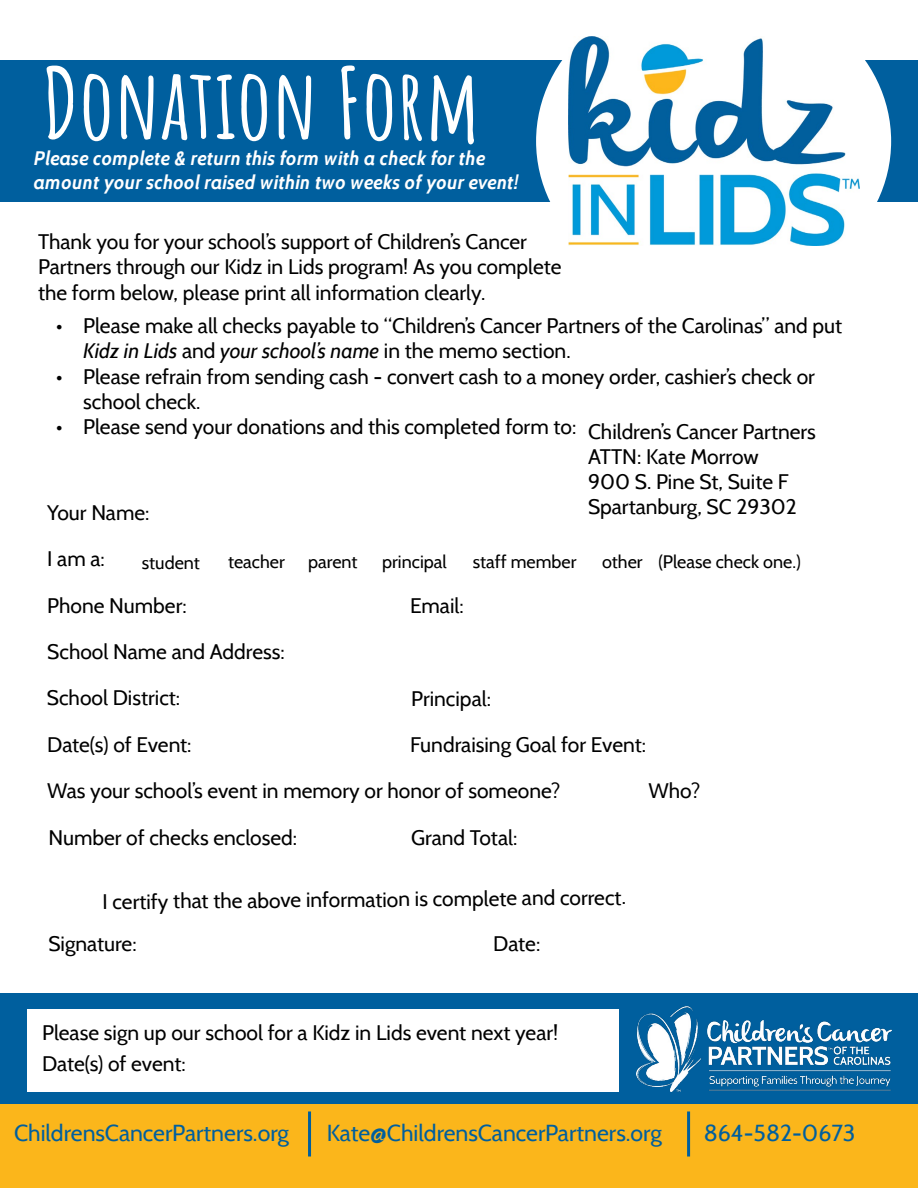
<style>
.page{position:relative;width:918px;height:1188px;background:#fff}
.page>*{position:absolute;margin:0;border:0;box-sizing:border-box;transform-origin:0 0}
.t1{font:700 97.35px "Amatic SC";color:#fff}
.t2{font:23.1px "Cabin";color:#005f9e}
.t3{font:21px/25.2px "Cabin";color:#000}
.t4{font:italic 700 19.5px/23.4px "Cabin";color:#fff}
.t5{font:18px "Cabin";color:#000}
.s1{font-style:italic}
</style>
<div class="page">
<div style="left:0;top:1104px;width:918px;height:84px;background:#fbb61b"></div>
<div style="left:0;top:61px;width:918px;height:141px;background:#005f9e"></div>
<svg style="left:536px;top:36px;width:355px;height:210px;fill:#fff"></svg>
<img style="left:569px;top:37px;width:291px;height:208px">
<hr style="left:308px;top:1111px;width:3px;height:46px;background:#005f9e">
<hr style="left:687px;top:1111px;width:3px;height:46px;background:#005f9e">
<div style="left:0;top:994px;width:918px;height:110px;background:#005f9e"></div>
<div style="left:28px;top:1009px;width:591px;height:83px;background:#fff"></div>
<img style="left:637px;top:1006px;width:254px;height:86px">
<p class="t1" style="left:42px;top:28px;width:440px">Donation Form</p>
<p class="t4" style="left:34px;top:147px;width:486px">Please complete &amp; return this form with a check for the amount your school raised within two weeks of your event!</p>
<p class="t3" style="left:38px;top:229px;width:525px">Thank you for your school’s support of Children’s Cancer<br>Partners through our Kidz in Lids program! As you complete the form below, please print all information clearly.</p>
<p class="t3" style="left:83px;top:313px;width:761px;text-indent:-27px">• Please make all checks payable to “Children’s Cancer Partners of the Carolinas” and put<br><span class="s1">Kidz in Lids</span> and <span class="s1">your school’s name</span> in the memo section.</p>
<p class="t3" style="left:83px;top:364px;width:733px;text-indent:-27px">• Please refrain from sending cash - convert cash to a money order, cashier’s check or school check.</p>
<p class="t3" style="left:56px;top:414px;width:522px">• Please send your donations and this completed form to:</p>
<p class="t3" style="left:588px;top:419px;width:229px">Children’s Cancer Partners</p>
<p class="t3" style="left:588px;top:444px;width:172px">ATTN: Kate Morrow</p>
<p class="t3" style="left:588px;top:469px;width:202px">900 S. Pine St, Suite F</p>
<p class="t3" style="left:47px;top:500px;width:104px">Your Name:</p>
<p class="t3" style="left:588px;top:494px;width:210px">Spartanburg, SC 29302</p>
<p class="t3" style="left:47px;top:546px;width:59px">I am a:</p>
<p class="t3" style="left:47px;top:593px;width:141px">Phone Number:</p>
<p class="t3" style="left:47px;top:639px;width:239px">School Name and Address:</p>
<p class="t3" style="left:47px;top:685px;width:135px">School District:</p>
<p class="t3" style="left:47px;top:732px;width:146px">Date(s) of Event:</p>
<p class="t3" style="left:47px;top:778px;width:515px">Was your school’s event in memory or honor of someone?</p>
<p class="t3" style="left:48px;top:825px;width:250px">Number of checks enclosed:</p>
<p class="t5" style="left:142px;top:551px;width:60px">student</p>
<p class="t5" style="left:228px;top:551px;width:58px">teacher</p>
<p class="t5" style="left:308px;top:551px;width:51px">parent</p>
<p class="t5" style="left:382px;top:551px;width:66px">principal</p>
<p class="t5" style="left:473px;top:551px;width:105px">staff member</p>
<p class="t5" style="left:602px;top:551px;width:42px">other</p>
<p class="t5" style="left:658px;top:551px;width:144px">(Please check one.)</p>
<p class="t3" style="left:410px;top:593px;width:55px">Email:</p>
<p class="t3" style="left:411px;top:685px;width:81px">Principal:</p>
<p class="t3" style="left:410px;top:732px;width:237px">Fundraising Goal for Event:</p>
<p class="t3" style="left:649px;top:778px;width:53px">Who?</p>
<p class="t3" style="left:411px;top:825px;width:108px">Grand Total:</p>
<p class="t3" style="left:102px;top:891px;width:525px;rotate:-1deg">I certify that the above information is complete and correct.</p>
<p class="t3" style="left:48px;top:931px;width:90px">Signature:</p>
<p class="t3" style="left:493px;top:931px;width:48px">Date:</p>
<p class="t3" style="left:42px;top:1020px;width:518px">Please sign up our school for a Kidz in Lids event next year!</p>
<p class="t3" style="left:42px;top:1051px;width:145px">Date(s) of event:</p>
<p class="t2" style="left:14px;top:1119px;width:277px">ChildrensCancerPartners.org</p>
<p class="t2" style="left:327px;top:1119px;width:337px">Kate@ChildrensCancerPartners.org</p>
<p class="t2" style="left:704px;top:1119px;width:153px">864-582-0673</p>
</div>
